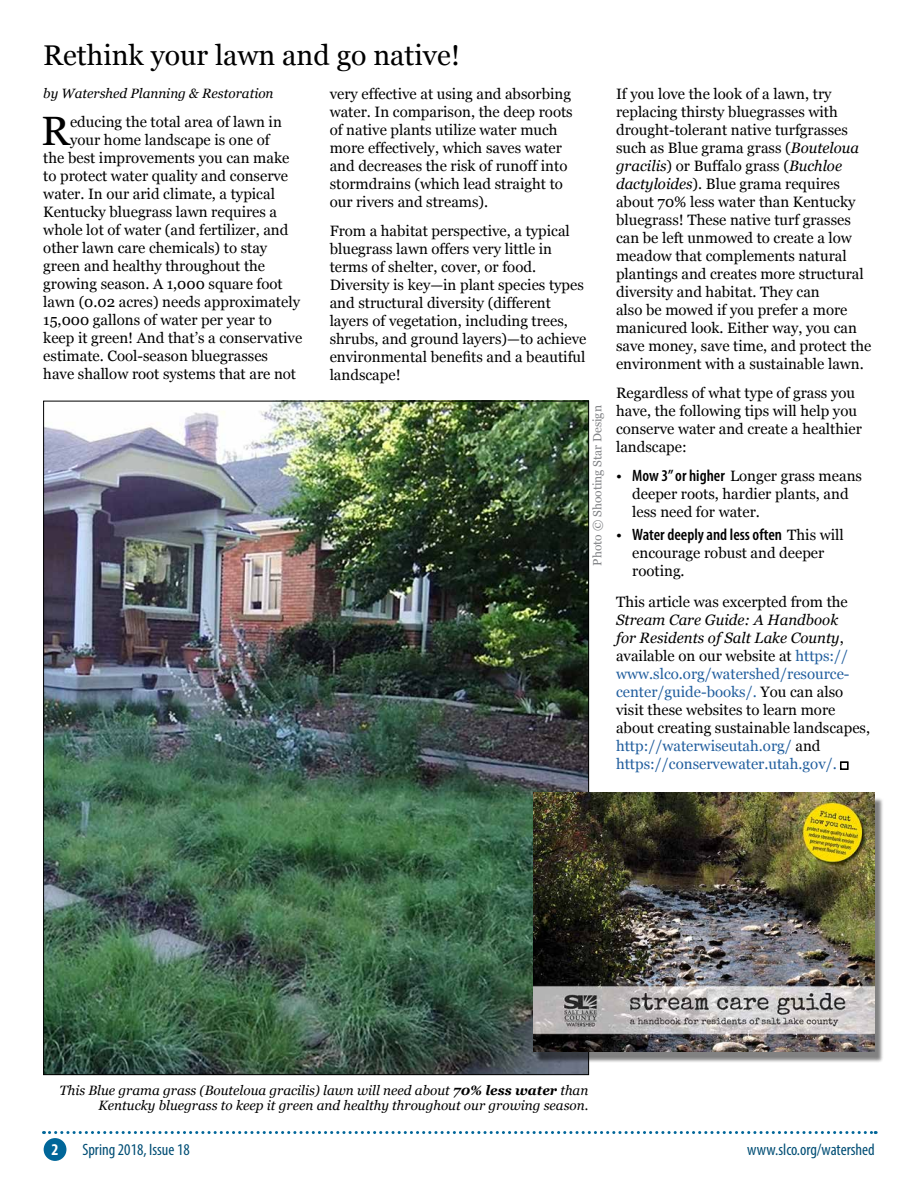
<style>
.page{position:relative;width:918px;height:1188px;background:#fff}
.page>*{position:absolute;margin:0;border:0;box-sizing:border-box;transform-origin:0 0}
.t1{font:40.95px "Georgia";color:#000}
.t2{font:28.5px "Georgia";color:#000}
.t3{font:condensed 16.5px "Myriad Pro";color:#004e75}
.t4{font:600 condensed 16.5px "Myriad Pro";color:#000}
.t5{font:700 condensed 16.5px "Myriad Pro";color:#fff}
.t6{font:15px/18px "Georgia";color:#000}
.t7{font:15px/18px "Georgia";color:#215e9e}
.t8{font:italic 13.5px/15px "Georgia";color:#000;text-align:right}
.t9{font:12px "Georgia";color:#808285}
.s1{font-style:italic}
.s2{font-family:"Myriad Pro";font-weight:600;font-stretch:condensed;font-size:16.5px}
.s3{font-family:"Georgia";font-weight:400;font-stretch:normal;font-size:15px}
.s4{font-style:italic;color:#000}
.s5{color:#000}
.s6{font-weight:700}
</style>
<div class="page">
<svg style="left:44px;top:1131px;width:832px;height:3px"></svg>
<div style="left:44px;top:1138px;width:22px;height:23px;background:#069;border-radius:50%"></div>
<img style="left:45px;top:403px;width:542px;height:670px">
<div style="left:536px;top:797px;width:348px;height:266px;background:#000;opacity:.5"></div>
<img style="left:534px;top:793px;width:341px;height:258px">
<svg style="left:840px;top:762px;width:8px;height:8px"></svg>
<h2 class="t2" style="left:43px;top:38px;width:419px">Rethink your lawn and go native!</h2>
<p class="t8" style="left:43px;top:86px;width:232px">by Watershed Planning &amp; Restoration</p>
<h1 class="t1" style="left:41px;top:106px;width:30px">R</h1>
<p class="t6" style="left:70px;top:113px;width:213px">educing the total area of lawn in</p>
<p class="t6" style="left:70px;top:131px;width:201px">your home landscape is one of</p>
<p class="t6" style="left:43px;top:149px;width:248px">the best improvements you can make</p>
<p class="t6" style="left:43px;top:167px;width:246px">to protect water quality and conserve</p>
<p class="t6" style="left:43px;top:185px;width:233px">water. In our arid climate, a typical</p>
<p class="t6" style="left:43px;top:203px;width:235px">Kentucky bluegrass lawn requires a</p>
<p class="t6" style="left:43px;top:221px;width:247px">whole lot of water (and fertilizer, and</p>
<p class="t6" style="left:43px;top:239px;width:226px">other lawn care chemicals) to stay</p>
<p class="t6" style="left:43px;top:257px;width:223px">green and healthy throughout the</p>
<p class="t6" style="left:43px;top:275px;width:241px">growing season. A 1,000 square foot</p>
<p class="t6" style="left:43px;top:293px;width:258px">lawn (0.02 acres) needs approximately</p>
<p class="t6" style="left:43px;top:311px;width:230px">15,000 gallons of water per year to</p>
<p class="t6" style="left:43px;top:329px;width:261px">keep it green! And that’s a conservative</p>
<p class="t6" style="left:43px;top:347px;width:226px">estimate. Cool-season bluegrasses</p>
<p class="t6" style="left:43px;top:365px;width:254px">have shallow root systems that are not</p>
<p class="t6" style="left:330px;top:85px;width:245px">very effective at using and absorbing water. In comparison, the deep roots of native plants utilize water much more effectively, which saves water and decreases the risk of runoff into stormdrains (which lead straight to our rivers and streams).</p>
<p class="t6" style="left:330px;top:222px;width:258px">From a habitat perspective, a typical bluegrass lawn offers very little in terms of shelter, cover, or food.<br>Diversity is key—in plant species types and structural diversity (different layers of vegetation, including trees, shrubs, and ground layers)—to achieve environmental benefits and a beautiful landscape!</p>
<p class="t9" style="left:590px;top:566px;width:162px;rotate:-90deg">Photo © Shooting Star Design</p>
<p class="t6" style="left:616px;top:85px;width:257px">If you love the look of a lawn, try replacing thirsty bluegrasses with drought-tolerant native turfgrasses such as Blue grama grass (<span class="s1">Bouteloua gracilis</span>) or Buffalo grass (<span class="s1">Buchloe dactyloides</span>). Blue grama requires about 70% less water than Kentucky bluegrass! These native turf grasses can be left unmowed to create a low meadow that complements natural plantings and creates more structural diversity and habitat. They can<br>also be mowed if you prefer a more manicured look. Either way, you can save money, save time, and protect the environment with a sustainable lawn.</p>
<p class="t6" style="left:616px;top:384px;width:247px">Regardless of what type of grass you have, the following tips will help you conserve water and create a healthier landscape:</p>
<p class="t6" style="left:632px;top:467px;width:231px;text-indent:-16px">• <span class="s2">Mow 3” or higher</span> Longer grass means deeper roots, hardier plants, and less need for water.</p>
<p class="t4" style="left:616px;top:524px;width:229px"><span class="s3">•</span> Water deeply and less often <span class="s3">This will</span></p>
<p class="t6" style="left:632px;top:544px;width:194px">encourage robust and deeper rooting.</p>
<p class="t6" style="left:616px;top:594px;width:233px">This article was excerpted from the</p>
<p class="t7" style="left:616px;top:612px;width:256px"><span class="s4">Stream Care Guide: A Handbook<br>for Residents of Salt Lake County</span><span class="s5">, available on our website at</span> https:// www.slco.org/watershed/resource&shy;center/guide-books/. <span class="s5">You can also visit these websites to learn more about creating sustainable landscapes, </span>http://waterwiseutah.org/ <span class="s5">and </span>https://conservewater.utah.gov/.</p>
<p class="t8" style="left:59px;top:1083px;width:530px">This Blue grama grass (Bouteloua gracilis) lawn will need about <span class="s6">70% less water</span> than<br>Kentucky bluegrass to keep it green and healthy throughout our growing season.</p>
<p class="t5" style="left:51px;top:1139px;width:9px">2</p>
<p class="t3" style="left:82px;top:1140px;width:109px">Spring 2018, Issue 18</p>
<p class="t3" style="left:747px;top:1140px;width:129px">www.slco.org/watershed</p>
</div>
